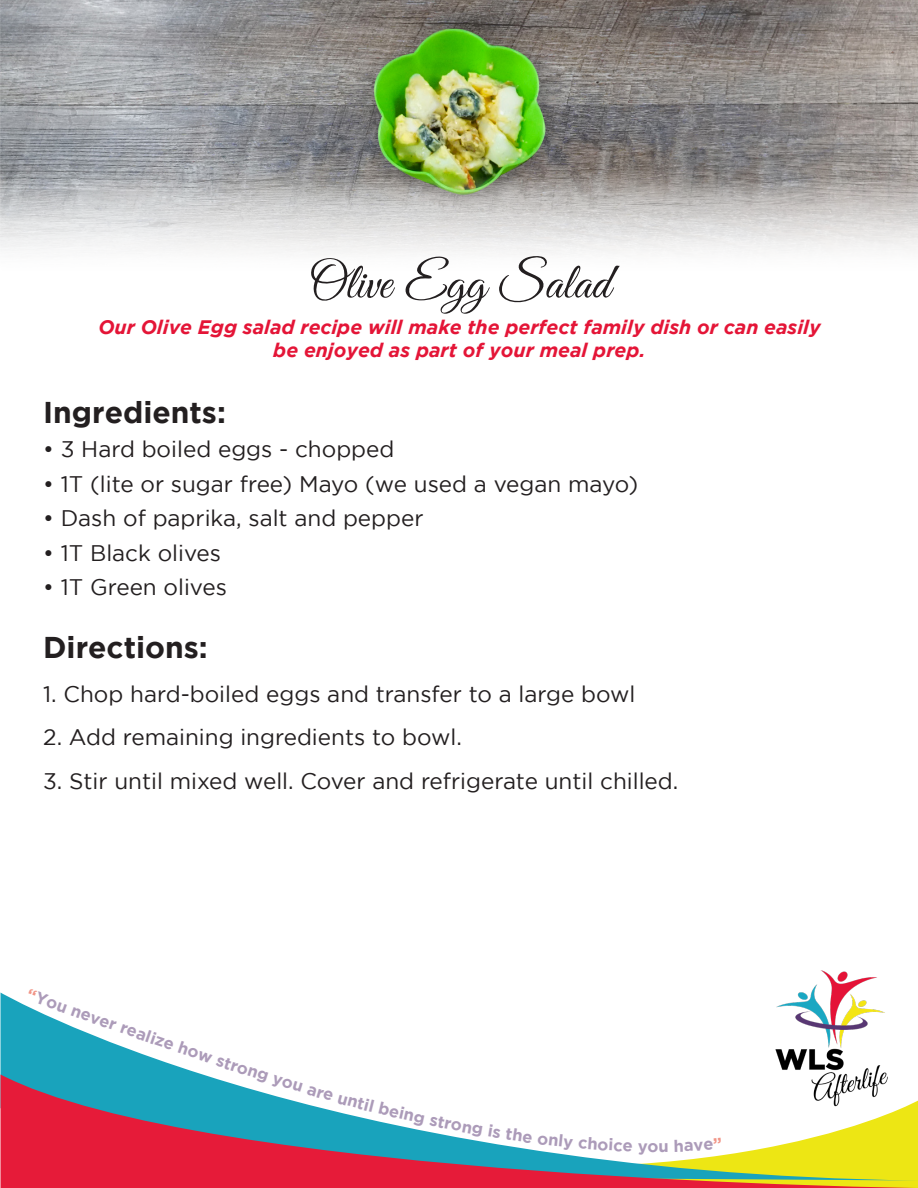
<style>
.page{position:relative;width:918px;height:1188px;background:#fff}
.page>*{position:absolute;margin:0;border:0;box-sizing:border-box;transform-origin:0 0}
.t1{font:51px "Great Vibes";color:#231f20}
.t2{font:700 30px "Gotham";color:#231f20}
.t3{font:22.5px "Gotham";color:#231f20}
.t4{font:italic 700 19.5px/23.4px "Gotham";color:#e41537;text-align:center}
.t5{font:700 16.5px "Gotham";color:#ac9bb9}
.s1{color:#f19587}
</style>
<div class="page">
<svg style="left:1px;top:993px;width:200px;height:81px"></svg>
<svg style="left:1px;top:1074px;width:917px;height:114px"></svg>
<img style="left:1px;top:0;width:917px;height:253px">
<img style="left:775px;top:970px;width:117px;height:142px">
<svg style="left:316px;top:1088px;width:216px;height:55px"></svg>
<svg style="left:538px;top:1134px;width:94px;height:18px"></svg>
<svg style="left:638px;top:1143px;width:9px;height:12px"></svg>
<svg style="left:660px;top:1143px;width:8px;height:9px"></svg>
<svg style="left:675px;top:1137px;width:46px;height:15px"></svg>
<p class="t1" style="left:309px;top:254px;width:303px">Olive Egg Salad</p>
<p class="t4" style="left:98px;top:315px;width:724px">Our Olive Egg salad recipe will make the perfect family dish or can easily be enjoyed as part of your meal prep.</p>
<p class="t2" style="left:43px;top:395px;width:184px">Ingredients:</p>
<p class="t3" style="left:43px;top:437px;width:353px">• 3 Hard boiled eggs - chopped</p>
<p class="t3" style="left:43px;top:471px;width:597px">• 1T (lite or sugar free) Mayo (we used a vegan mayo)</p>
<p class="t3" style="left:43px;top:506px;width:382px">• Dash of paprika, salt and pepper</p>
<p class="t3" style="left:43px;top:540px;width:179px">• 1T Black olives</p>
<p class="t3" style="left:43px;top:575px;width:185px">• 1T Green olives</p>
<p class="t2" style="left:43px;top:630px;width:166px">Directions:</p>
<p class="t3" style="left:43px;top:681px;width:594px">1. Chop hard-boiled eggs and transfer to a large bowl</p>
<p class="t3" style="left:43px;top:725px;width:420px">2. Add remaining ingredients to bowl.</p>
<p class="t3" style="left:43px;top:768px;width:637px">3. Stir until mixed well. Cover and refrigerate until chilled.</p>
<p class="t5" style="left:31px;top:984px;width:69px;rotate:20deg"><span class="s1">“</span>You ne</p>
<p class="t5" style="left:94px;top:1007px;width:116px;rotate:19deg">ver realize ho</p>
<p class="t5" style="left:202px;top:1044px;width:75px;rotate:18deg">w strong</p>
<p class="t5" style="left:276px;top:1069px;width:47px;rotate:17deg">you a</p>
<p class="t5" style="left:648px;top:1136px;width:13px">o</p>
</div>
